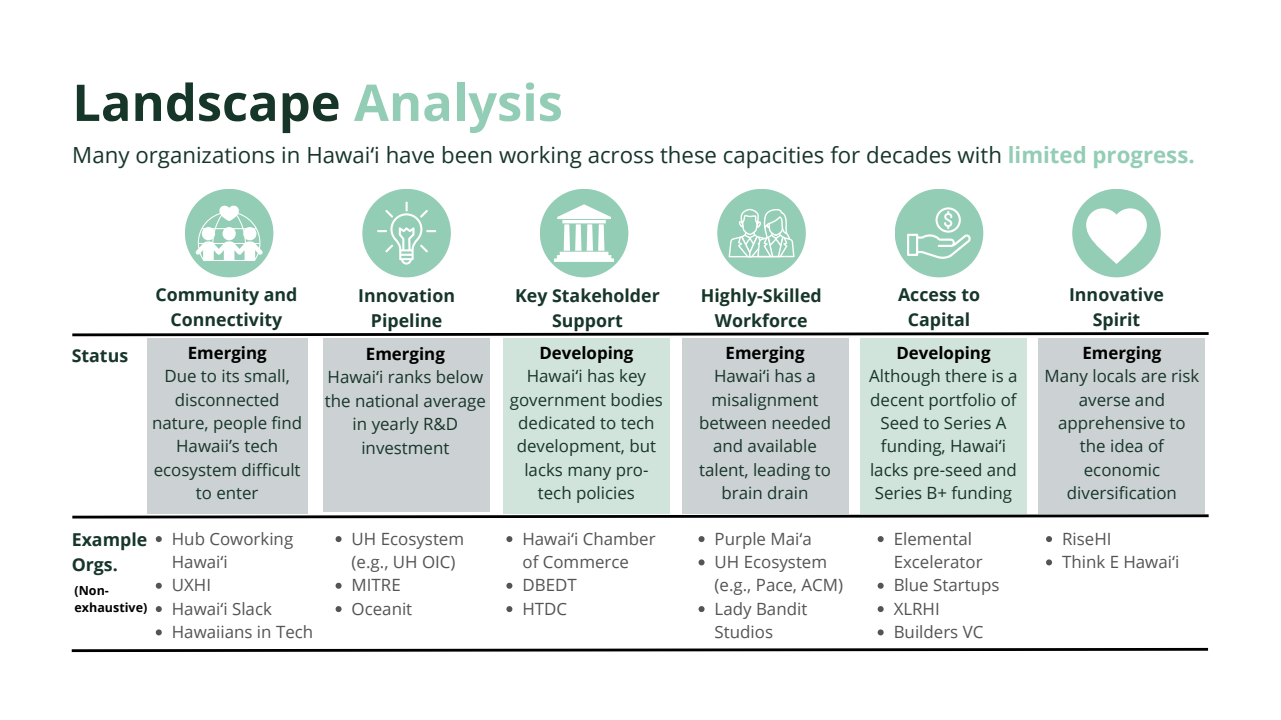
<style>
.page{position:relative;width:1281px;height:720px;background:#fff}
.page>*{position:absolute;margin:0;border:0;box-sizing:border-box;transform-origin:0 0}
.t1{font:700 50.62px "Open Sans";color:#17362a}
.t2{font:22.25px "Open Sans";color:#17362a}
.t3{font:700 17.75px/24.6px "Open Sans";color:#17362a;text-align:center}
.t4{font:16.88px/23.5px "Open Sans";color:#17362a;text-align:center}
.t5{font:16.88px/23.4px "Open Sans";color:#545454}
.t6{font:700 12.5px/16.9px "Open Sans";color:#000}
.s1{color:#93cdb5}
.s2{font-family:"Noto Sans"}
.s3{font-weight:700;color:#93cdb5}
.s4{font-weight:700;color:#000}
</style>
<div class="page">
<div style="left:362px;top:189px;width:89px;height:88px;background:#93cdb5;border-radius:50%"></div>
<svg style="left:377px;top:202px;width:59px;height:63px"></svg>
<div style="left:185px;top:189px;width:88px;height:88px;background:#93cdb5;border-radius:50%"></div>
<svg style="left:196px;top:205px;width:67px;height:56px"></svg>
<div style="left:540px;top:189px;width:88px;height:88px;background:#93cdb5;border-radius:50%"></div>
<svg style="left:554px;top:204px;width:60px;height:58px"></svg>
<div style="left:717px;top:189px;width:89px;height:88px;background:#93cdb5;border-radius:50%"></div>
<svg style="left:728px;top:209px;width:66px;height:48px"></svg>
<div style="left:895px;top:189px;width:88px;height:88px;background:#93cdb5;border-radius:50%"></div>
<svg style="left:907px;top:207px;width:64px;height:52px"></svg>
<svg style="left:72px;top:332px;width:1137px;height:5px"></svg>
<svg style="left:72px;top:513px;width:1137px;height:6px"></svg>
<svg style="left:71px;top:647px;width:1138px;height:6px"></svg>
<div style="left:1072px;top:189px;width:88px;height:88px;background:#93cdb5;border-radius:50%"></div>
<svg style="left:1086px;top:208px;width:61px;height:56px"></svg>
<div style="left:148px;top:338px;width:160px;height:175px;background:#ccd1d3"></div>
<div style="left:323px;top:338px;width:166px;height:174px;background:#ccd1d3"></div>
<div style="left:503px;top:338px;width:167px;height:175px;background:#d1e4dc"></div>
<div style="left:681px;top:338px;width:167px;height:175px;background:#ccd1d3"></div>
<div style="left:860px;top:338px;width:167px;height:175px;background:#d1e4dc"></div>
<svg style="left:156px;top:536px;width:6px;height:6px"></svg>
<svg style="left:156px;top:583px;width:6px;height:6px"></svg>
<svg style="left:156px;top:606px;width:6px;height:6px"></svg>
<svg style="left:156px;top:629px;width:6px;height:6px"></svg>
<svg style="left:335px;top:536px;width:6px;height:6px"></svg>
<svg style="left:335px;top:583px;width:6px;height:6px"></svg>
<svg style="left:335px;top:606px;width:6px;height:6px"></svg>
<svg style="left:506px;top:536px;width:6px;height:6px"></svg>
<svg style="left:506px;top:583px;width:6px;height:6px"></svg>
<svg style="left:506px;top:606px;width:6px;height:6px"></svg>
<svg style="left:698px;top:536px;width:6px;height:6px"></svg>
<svg style="left:698px;top:559px;width:6px;height:6px"></svg>
<svg style="left:698px;top:606px;width:6px;height:6px"></svg>
<svg style="left:877px;top:536px;width:6px;height:6px"></svg>
<svg style="left:877px;top:583px;width:6px;height:6px"></svg>
<svg style="left:877px;top:606px;width:6px;height:6px"></svg>
<svg style="left:877px;top:629px;width:6px;height:6px"></svg>
<div style="left:1038px;top:338px;width:167px;height:175px;background:#ccd1d3"></div>
<svg style="left:1046px;top:536px;width:6px;height:6px"></svg>
<svg style="left:1046px;top:559px;width:6px;height:6px"></svg>
<h1 class="t1" style="left:72px;top:67px;width:492px">Landscape <span class="s1">Analysis</span></h1>
<h2 class="t2" style="left:72px;top:139px;width:1124px">Many organizations in Hawai<span class="s2">ʻ</span>i have been working across these capacities for decades with <span class="s3">limited progress.</span></h2>
<p class="t3" style="left:155px;top:282px;width:144px">Community and<br>Connectivity</p>
<p class="t3" style="left:515px;top:283px;width:146px">Key Stakeholder<br>Support</p>
<p class="t3" style="left:358px;top:283px;width:98px">Innovation<br>Pipeline</p>
<p class="t3" style="left:701px;top:283px;width:122px">Highly-Skilled<br>Workforce</p>
<p class="t3" style="left:898px;top:282px;width:84px">Access to<br>Capital</p>
<p class="t3" style="left:72px;top:343px;width:58px">Status</p>
<h3 class="t4" style="left:152px;top:340px;width:152px"><span class="s4">Emerging<br></span>Due to its small, disconnected nature, people find<br>Hawaii’s tech ecosystem difficult to enter</h3>
<h3 class="t4" style="left:325px;top:342px;width:163px"><span class="s4">Emerging<br></span>Hawai<span class="s2">ʻ</span>i ranks below the national average in yearly R&amp;D investment</h3>
<h3 class="t4" style="left:510px;top:340px;width:155px"><span class="s4">Developing<br></span>Hawai<span class="s2">ʻ</span>i has key government bodies dedicated to tech development, but lacks many pro&shy;tech policies</h3>
<h3 class="t4" style="left:699px;top:340px;width:134px"><span class="s4">Emerging<br></span>Hawai<span class="s2">ʻ</span>i has a misalignment between needed and available talent, leading to brain drain</h3>
<h3 class="t4" style="left:869px;top:340px;width:150px"><span class="s4">Developing<br></span>Although there is a decent portfolio of<br>Seed to Series A funding, Hawai<span class="s2">ʻ</span>i lacks pre-seed and<br>Series B+ funding</h3>
<h3 class="t3" style="left:72px;top:527px;width:77px;text-align:left">Example<br>Orgs.</h3>
<h4 class="t5" style="left:172px;top:527px;width:123px">Hub Coworking<br>Hawai<span class="s2">ʻ</span>i</h4>
<h3 class="t5" style="left:172px;top:573px;width:41px">UXHI</h3>
<h4 class="t5" style="left:172px;top:597px;width:102px">Hawai<span class="s2">ʻ</span>i Slack</h4>
<h4 class="t5" style="left:172px;top:620px;width:143px">Hawaiians in Tech</h4>
<h3 class="t5" style="left:522px;top:527px;width:135px">Hawai<span class="s2">ʻ</span>i Chamber of Commerce</h3>
<p class="t5" style="left:522px;top:573px;width:56px">DBEDT</p>
<p class="t5" style="left:522px;top:597px;width:46px">HTDC</p>
<p class="t5" style="left:714px;top:527px;width:99px">Purple Mai<span class="s2">ʻ</span>a</p>
<p class="t5" style="left:714px;top:550px;width:130px">UH Ecosystem (e.g., Pace, ACM)</p>
<p class="t5" style="left:714px;top:597px;width:94px">Lady Bandit<br>Studios</p>
<p class="t5" style="left:893px;top:527px;width:90px">Elemental<br>Excelerator</p>
<p class="t5" style="left:893px;top:573px;width:107px">Blue Startups</p>
<p class="t5" style="left:893px;top:597px;width:48px">XLRHI</p>
<p class="t5" style="left:893px;top:620px;width:91px">Builders VC</p>
<h4 class="t5" style="left:352px;top:527px;width:114px">UH Ecosystem (e.g., UH OIC)</h4>
<h4 class="t5" style="left:352px;top:573px;width:51px">MITRE</h4>
<h4 class="t5" style="left:352px;top:597px;width:62px">Oceanit</h4>
<p class="t6" style="left:75px;top:582px;width:74px">(Non&shy;exhaustive)</p>
<p class="t3" style="left:1069px;top:282px;width:96px">Innovative<br>Spirit</p>
<p class="t4" style="left:1044px;top:340px;width:156px"><span class="s4">Emerging<br></span>Many locals are risk averse and apprehensive to the idea of economic diversification</p>
<p class="t5" style="left:1062px;top:527px;width:51px">RiseHI</p>
<p class="t5" style="left:1062px;top:550px;width:119px">Think E Hawai<span class="s2">ʻ</span>i</p>
</div>
